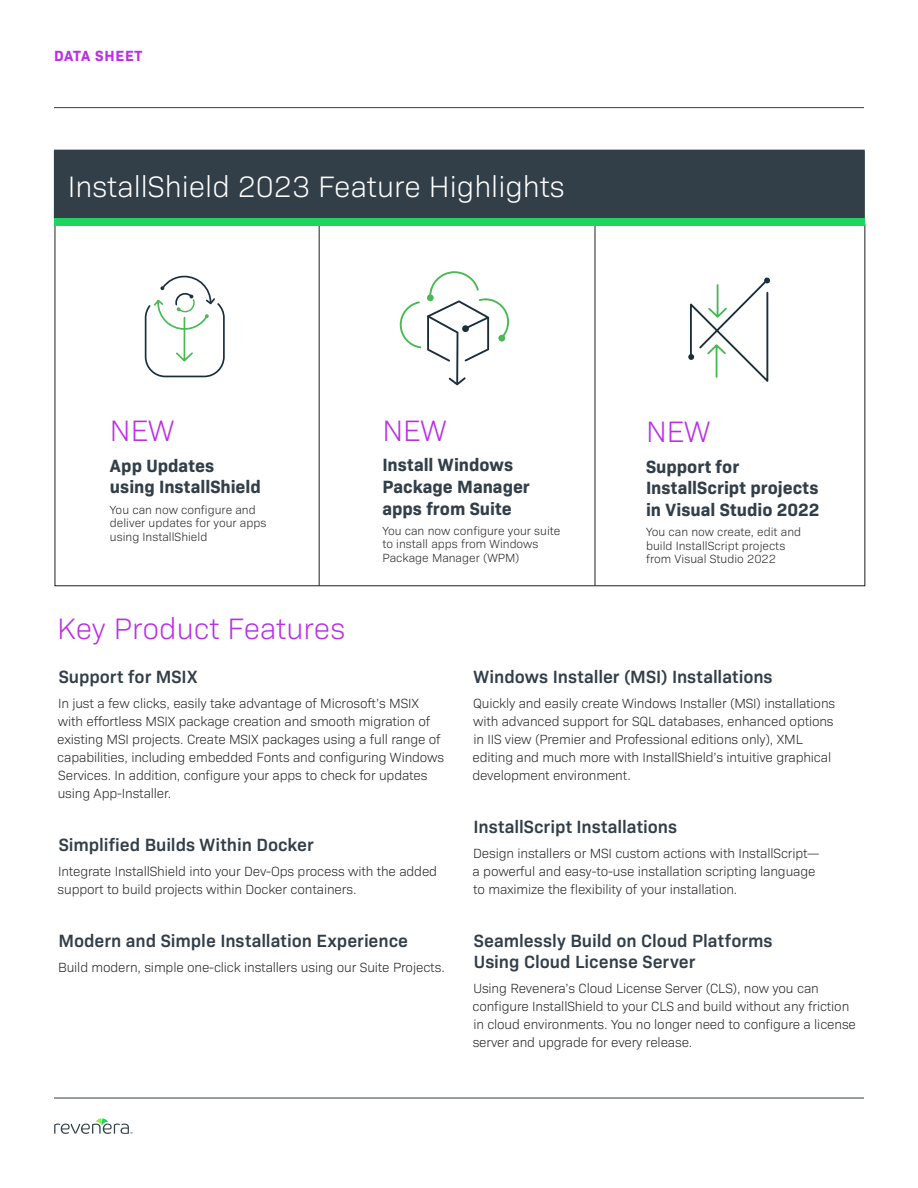
<style>
.page{position:relative;width:918px;height:1188px;background:#fff}
.page>*{position:absolute;margin:0;border:0;box-sizing:border-box;transform-origin:0 0}
.Chart_headings_large{font:300 30px "Bio Sans";color:#fff}
.H2_subhead{font:300 30px "Bio Sans";color:#bb2fe5}
.Chart_headings{font:300 30px "Bio Sans";color:#bb2fe5}
.t1{font:600 18px/21.6px "Bio Sans";color:#323e48}
.t2{font:700 18px/21.6px "Bio Sans";color:#323e48}
.t3{font:700 15px "Bio Sans";letter-spacing:.05em;color:#bb2fe5}
.Body{font:300 13.5px/18px "Bio Sans";letter-spacing:-.01em;color:#231f20}
.Chart_body{font:300 12px/13.5px "Bio Sans";color:#231f20}
</style>
<div class="page">
<hr style="left:54px;top:1098px;width:810px;height:1px;background:#323e48">
<svg style="left:54px;top:1118px;width:78px;height:16px"></svg>
<hr style="left:54px;top:107px;width:810px;height:1px;background:#323e48">
<div style="left:54px;top:150px;width:810px;height:72px;background:#323e48"></div>
<hr style="left:594px;top:150px;width:271px;height:1px;background:#323e48">
<hr style="left:864px;top:151px;width:1px;height:67px;background:#323e48">
<hr style="left:319px;top:225px;width:1px;height:361px;background:#231f20">
<hr style="left:595px;top:225px;width:1px;height:360px;background:#231f20">
<div style="left:54px;top:218px;width:810px;height:8px;background:#1ed65f"></div>
<svg style="left:144px;top:275px;width:81px;height:103px"></svg>
<svg style="left:400px;top:301px;width:21px;height:47px"></svg>
<svg style="left:427px;top:271px;width:82px;height:114px"></svg>
<div style="left:498px;top:335px;width:7px;height:7px;background:#4ab854;border-radius:50%"></div>
<svg style="left:688px;top:277px;width:82px;height:105px"></svg>
<p class="t3" style="left:54px;top:45px;width:90px">DATA SHEET</p>
<p class="Chart_headings_large" style="left:68px;top:165px;width:498px">InstallShield 2023 Feature Highlights</p>
<p class="Chart_headings" style="left:110px;top:409px;width:66px">NEW</p>
<h5 class="t2" style="left:110px;top:453px;width:152px">App Updates using InstallShield</h5>
<p class="Chart_body" style="left:110px;top:502px;width:158px">You can now configure and deliver updates for your apps using InstallShield</p>
<p class="Chart_headings" style="left:382px;top:409px;width:66px">NEW</p>
<h5 class="t2" style="left:382px;top:453px;width:149px">Install Windows<br>Package Manager apps from Suite</h5>
<p class="Chart_body" style="left:382px;top:523px;width:180px">You can now configure your suite to install apps from Windows<br>Package Manager (WPM)</p>
<p class="Chart_headings" style="left:646px;top:410px;width:66px">NEW</p>
<h5 class="t2" style="left:646px;top:454px;width:175px">Support for<br>InstallScript projects in Visual Studio 2022</h5>
<p class="Chart_body" style="left:646px;top:524px;width:157px">You can now create, edit and build InstallScript projects from Visual Studio 2022</p>
<p class="H2_subhead" style="left:57px;top:607px;width:290px">Key Product Features</p>
<h4 class="t1" style="left:59px;top:665px;width:140px">Support for MSIX</h4>
<p class="Body" style="left:57px;top:693px;width:388px">In just a few clicks, easily take advantage of Microsoft’s MSIX with effortless MSIX package creation and smooth migration of existing MSI projects. Create MSIX packages using a full range of capabilities, including embedded Fonts and configuring Windows Services. In addition, configure your apps to check for updates using App-Installer.</p>
<h4 class="t1" style="left:59px;top:833px;width:256px">Simplified Builds Within Docker</h4>
<p class="Body" style="left:58px;top:861px;width:381px">Integrate InstallShield into your Dev-Ops process with the added support to build projects within Docker containers.</p>
<h4 class="t1" style="left:58px;top:928px;width:351px">Modern and Simple Installation Experience</h4>
<p class="Body" style="left:58px;top:957px;width:388px">Build modern, simple one-click installers using our Suite Projects.</p>
<h4 class="t1" style="left:474px;top:665px;width:301px">Windows Installer (MSI) Installations</h4>
<p class="Body" style="left:472px;top:693px;width:364px">Quickly and easily create Windows Installer (MSI) installations with advanced support for SQL databases, enhanced options in IIS view (Premier and Professional editions only), XML editing and much more with InstallShield’s intuitive graphical development environment.</p>
<h4 class="t1" style="left:474px;top:815px;width:205px">InstallScript Installations</h4>
<p class="Body" style="left:473px;top:843px;width:348px">Design installers or MSI custom actions with InstallScript— a powerful and easy-to-use installation scripting language to maximize the flexibility of your installation.</p>
<h4 class="t1" style="left:474px;top:928px;width:300px">Seamlessly Build on Cloud Platforms<br>Using Cloud License Server</h4>
<p class="Body" style="left:472px;top:979px;width:385px">Using Revenera’s Cloud License Server (CLS), now you can configure InstallShield to your CLS and build without any friction in cloud environments. You no longer need to configure a license server and upgrade for every release.</p>
</div>
